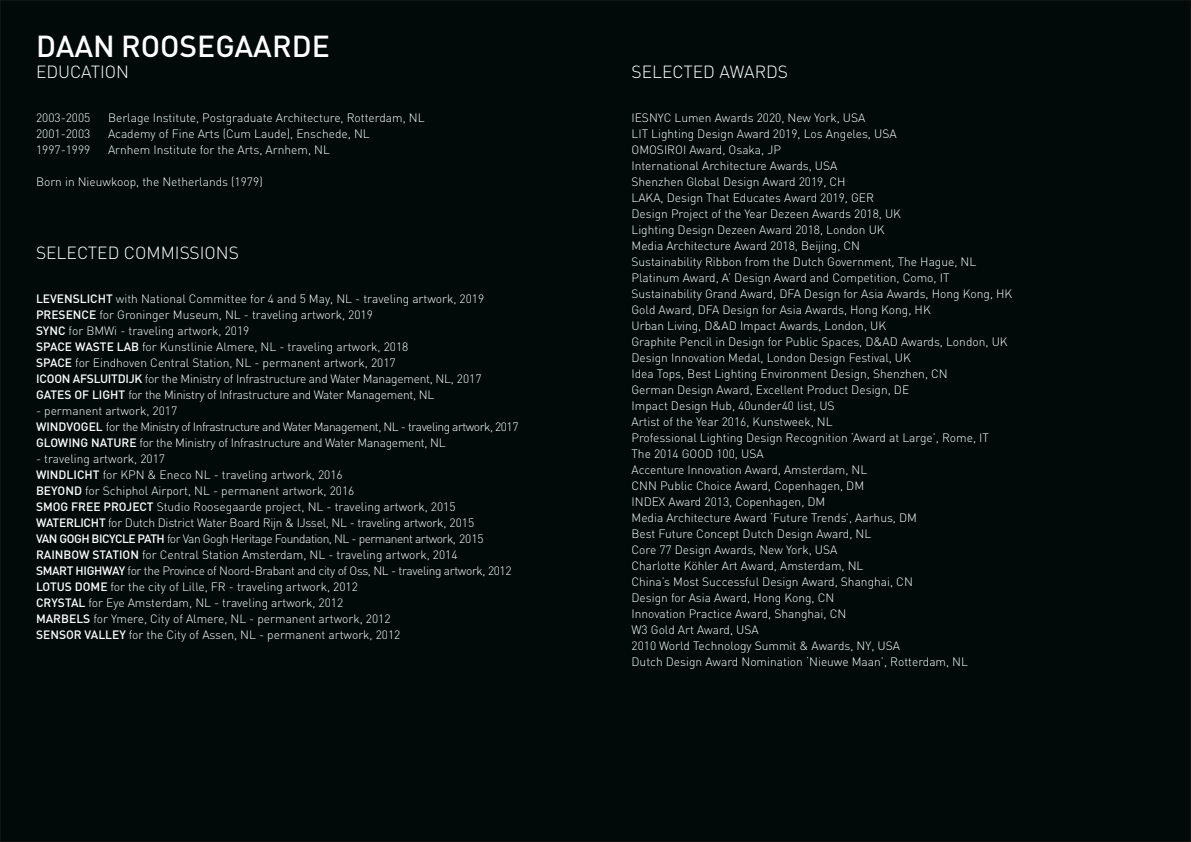
<style>
.page{position:relative;width:1191px;height:842px;background:#fff}
.page>*{position:absolute;margin:0;border:0;box-sizing:border-box;transform-origin:0 0}
.t1{font:500 30px "DIN";color:#fff}
.t2{font:300 17.4px "DIN";color:#fff}
.t3{font:300 12px/16px "DIN";color:#fff}
.t4{font:300 12px/16px "DIN";letter-spacing:-.04em;color:#fff}
.s1{font-weight:500}
</style>
<div class="page">
<div style="left:0;top:0;width:1191px;height:842px;background:#020a09;border:1px solid #1d1d1b"></div>
<h1 class="t1" style="left:36px;top:27px;width:295px">DAAN ROOSEGAARDE</h1>
<h2 class="t2" style="left:36px;top:61px;width:95px">EDUCATION</h2>
<p class="t3" style="left:36px;top:109px;width:56px">2003-2005</p>
<p class="t3" style="left:108px;top:109px;width:318px">Berlage Institute, Postgraduate Architecture, Rotterdam, NL</p>
<p class="t3" style="left:36px;top:125px;width:56px">2001-2003</p>
<p class="t3" style="left:108px;top:125px;width:263px">Academy of Fine Arts (Cum Laude), Enschede, NL</p>
<p class="t3" style="left:36px;top:141px;width:56px">1997-1999</p>
<p class="t3" style="left:108px;top:141px;width:223px">Arnhem Institute for the Arts, Arnhem, NL</p>
<p class="t3" style="left:36px;top:173px;width:228px">Born in Nieuwkoop, the Netherlands (1979)</p>
<h2 class="t2" style="left:36px;top:242px;width:204px">SELECTED COMMISSIONS</h2>
<p class="t3" style="left:36px;top:290px;width:450px"><span class="s1">LEVENSLICHT</span> with National Committee for 4 and 5 May, NL - traveling artwork, 2019<br><span class="s1">PRESENCE</span> for Groninger Museum, NL - traveling artwork, 2019<br><span class="s1">SYNC</span> for BMWi - traveling artwork, 2019<br><span class="s1">SPACE WASTE LAB</span> for Kunstlinie Almere, NL - traveling artwork, 2018<br><span class="s1">SPACE</span> for Eindhoven Central Station, NL - permanent artwork, 2017<br><span class="s1">ICOON AFSLUITDIJK</span> for the Ministry of Infrastructure and Water Management, NL, 2017<br><span class="s1">GATES OF LIGHT</span> for the Ministry of Infrastructure and Water Management, NL</p>
<p class="t4" style="left:36px;top:402px;width:484px">- permanent artwork, 2017<br><span class="s1">WINDVOGEL</span> for the Ministry of Infrastructure and Water Management, NL - traveling artwork, 2017<br><span class="s1">GLOWING NATURE</span> for the Ministry of Infrastructure and Water Management, NL</p>
<p class="t3" style="left:36px;top:450px;width:477px">- traveling artwork, 2017<br><span class="s1">WINDLICHT</span> for KPN &amp; Eneco NL - traveling artwork, 2016<br><span class="s1">BEYOND</span> for Schiphol Airport, NL - permanent artwork, 2016<br><span class="s1">SMOG FREE PROJECT</span> Studio Roosegaarde project, NL - traveling artwork, 2015<br><span class="s1">WATERLICHT</span> for Dutch District Water Board Rijn &amp; IJssel, NL - traveling artwork, 2015<br><span class="s1">VAN GOGH BICYCLE PATH</span> for Van Gogh Heritage Foundation, NL - permanent artwork, 2015<br><span class="s1">RAINBOW STATION</span> for Central Station Amsterdam, NL - traveling artwork, 2014<br><span class="s1">SMART HIGHWAY</span> for the Province of Noord-Brabant and city of Oss, NL - traveling artwork, 2012<br><span class="s1">LOTUS DOME</span> for the city of Lille, FR - traveling artwork, 2012<br><span class="s1">CRYSTAL</span> for Eye Amsterdam, NL - traveling artwork, 2012<br><span class="s1">MARBELS</span> for Ymere, City of Almere, NL - permanent artwork, 2012<br><span class="s1">SENSOR VALLEY</span> for the City of Assen, NL - permanent artwork, 2012</p>
<h2 class="t2" style="left:631px;top:61px;width:158px">SELECTED AWARDS</h2>
<p class="t3" style="left:631px;top:109px;width:382px">IESNYC Lumen Awards 2020, New York, USA<br>LIT Lighting Design Award 2019, Los Angeles, USA<br>OMOSIROI Award, Osaka, JP<br>International Architecture Awards, USA<br>Shenzhen Global Design Award 2019, CH<br>LAKA, Design That Educates Award 2019, GER<br>Design Project of the Year Dezeen Awards 2018, UK<br>Lighting Design Dezeen Award 2018, London UK<br>Media Architecture Award 2018, Beijing, CN<br>Sustainability Ribbon from the Dutch Government, The Hague, NL Platinum Award, A’ Design Award and Competition, Como, IT Sustainability Grand Award, DFA Design for Asia Awards, Hong Kong, HK Gold Award, DFA Design for Asia Awards, Hong Kong, HK<br>Urban Living, D&amp;AD Impact Awards, London, UK<br>Graphite Pencil in Design for Public Spaces, D&amp;AD Awards, London, UK Design Innovation Medal, London Design Festival, UK<br>Idea Tops, Best Lighting Environment Design, Shenzhen, CN<br>German Design Award, Excellent Product Design, DE<br>Impact Design Hub, 40under40 list, US<br>Artist of the Year 2016, Kunstweek, NL<br>Professional Lighting Design Recognition ‘Award at Large’, Rome, IT<br>The 2014 GOOD 100, USA<br>Accenture Innovation Award, Amsterdam, NL<br>CNN Public Choice Award, Copenhagen, DM<br>INDEX Award 2013, Copenhagen, DM<br>Media Architecture Award ‘Future Trends’, Aarhus, DM<br>Best Future Concept Dutch Design Award, NL<br>Core 77 Design Awards, New York, USA<br>Charlotte Köhler Art Award, Amsterdam, NL<br>China’s Most Successful Design Award, Shanghai, CN<br>Design for Asia Award, Hong Kong, CN<br>Innovation Practice Award, Shanghai, CN<br>W3 Gold Art Award, USA<br>2010 World Technology Summit &amp; Awards, NY, USA<br>Dutch Design Award Nomination ‘Nieuwe Maan’, Rotterdam, NL</p>
</div>
